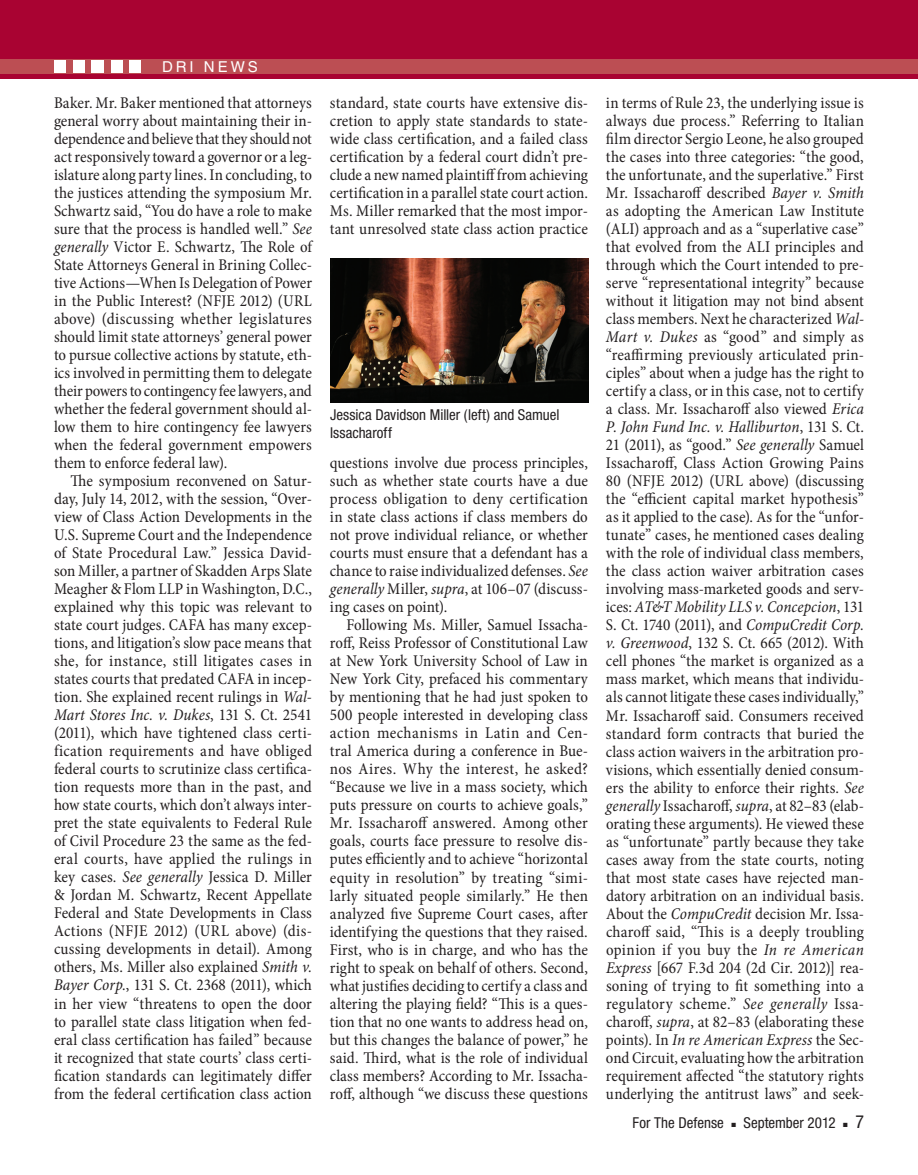
<style>
.page{position:relative;width:918px;height:1175px;background:#fff}
.page>*{position:absolute;margin:0;border:0;box-sizing:border-box;transform-origin:0 0}
.t1{font:condensed 18px "Helvetica Neue";color:#231f20}
.t2{font:condensed 16.5px/18px "Minion Pro";color:#231f20;text-align:justify}
.t3{font:condensed 15px/18px "Helvetica Neue";color:#231f20}
.t4{font:15px "Helvetica";letter-spacing:.2em;color:#fff}
.s1{font-style:italic}
</style>
<div class="page">
<div style="left:0;top:0;width:918px;height:78px;background:#a90332"></div>
<div style="left:0;top:59px;width:918px;height:15px;background:#bc4e53"></div>
<div style="left:54px;top:60px;width:12px;height:12px;background:#fff"></div>
<div style="left:73px;top:60px;width:12px;height:12px;background:#fff"></div>
<div style="left:92px;top:60px;width:12px;height:12px;background:#fff"></div>
<div style="left:111px;top:60px;width:12px;height:12px;background:#fff"></div>
<div style="left:129px;top:60px;width:12px;height:12px;background:#fff"></div>
<img style="left:330px;top:258px;width:258px;height:144px">
<p class="t4" style="left:162px;top:58px;width:97px">DRI NEWS</p>
<p class="t2" style="left:54px;top:94px;width:260px">Baker. Mr. Baker mentioned that attorneys general worry about maintaining their in&shy;dependence and believe that they should not act responsively toward a governor or a leg&shy;islature along party lines. In concluding, to the justices attending the symposium Mr.<br>Schwartz said, “You do have a role to make sure that the process is handled well.” <span class="s1">See generally</span> Victor E. Schwartz, The Role of State Attorneys General in Brining Collec&shy;tive Actions—When Is Delegation of Power in the Public Interest? (NFJE 2012) (URL above) (discussing whether legislatures should limit state attorneys’ general power to pursue collective actions by statute, eth&shy;ics involved in permitting them to delegate their powers to contingency fee lawyers, and whether the federal government should al&shy;low them to hire contingency fee lawyers when the federal government empowers them to enforce federal law).</p>
<p class="t2" style="left:54px;top:472px;width:260px;text-indent:16px">The symposium reconvened on Satur&shy;day, July 14, 2012, with the session, “Over&shy;view of Class Action Developments in the U.S. Supreme Court and the Independence of State Procedural Law.” Jessica David&shy;son Miller, a partner of Skadden Arps Slate Meagher &amp; Flom LLP in Washington, D.C., explained why this topic was relevant to state court judges. CAFA has many excep&shy;tions, and litigation’s slow pace means that she, for instance, still litigates cases in states courts that predated CAFA in incep&shy;tion. She explained recent rulings in <span class="s1">Wal-Mart Stores Inc. v. Dukes</span>, 131 S. Ct. 2541 (2011), which have tightened class certi&shy;fication requirements and have obliged federal courts to scrutinize class certifica&shy;tion requests more than in the past, and how state courts, which don’t always inter&shy;pret the state equivalents to Federal Rule of Civil Procedure 23 the same as the fed&shy;eral courts, have applied the rulings in key cases. <span class="s1">See generally</span> Jessica D. Miller &amp; Jordan M. Schwartz, Recent Appellate Federal and State Developments in Class Actions (NFJE 2012) (URL above) (dis&shy;cussing developments in detail). Among others, Ms. Miller also explained <span class="s1">Smith v.<br>Bayer Corp.</span>, 131 S. Ct. 2368 (2011), which in her view “threatens to open the door to parallel state class litigation when fed&shy;eral class certification has failed” because it recognized that state courts’ class certi&shy;fication standards can legitimately differ from the federal certification class action</p>
<p class="t2" style="left:330px;top:94px;width:259px">standard, state courts have extensive dis&shy;cretion to apply state standards to state&shy;wide class certification, and a failed class certification by a federal court didn’t pre&shy;clude a new named plaintiff from achieving certification in a parallel state court action.<br>Ms. Miller remarked that the most impor&shy;tant unresolved state class action practice</p>
<p class="t3" style="left:330px;top:406px;width:231px">Jessica Davidson Miller (left) and Samuel<br>Issacharoff</p>
<p class="t2" style="left:330px;top:454px;width:259px">questions involve due process principles, such as whether state courts have a due process obligation to deny certification in state class actions if class members do not prove individual reliance, or whether courts must ensure that a defendant has a chance to raise individualized defenses. <span class="s1">See generally</span> Miller, <span class="s1">supra</span>, at 106–07 (discuss&shy;ing cases on point).</p>
<p class="t2" style="left:330px;top:616px;width:259px;text-indent:16px">Following Ms. Miller, Samuel Issacha&shy;roff, Reiss Professor of Constitutional Law at New York University School of Law in New York City, prefaced his commentary by mentioning that he had just spoken to 500 people interested in developing class action mechanisms in Latin and Cen&shy;tral America during a conference in Bue&shy;nos Aires. Why the interest, he asked? “Because we live in a mass society, which puts pressure on courts to achieve goals,” Mr. Issacharoff answered. Among other goals, courts face pressure to resolve dis&shy;putes efficiently and to achieve “horizontal equity in resolution” by treating “simi&shy;larly situated people similarly.” He then analyzed five Supreme Court cases, after identifying the questions that they raised.<br>First, who is in charge, and who has the right to speak on behalf of others. Second, what justifies deciding to certify a class and altering the playing field? “This is a ques&shy;tion that no one wants to address head on, but this changes the balance of power,” he said. Third, what is the role of individual class members? According to Mr. Issacha&shy;roff, although “we discuss these questions</p>
<p class="t2" style="left:606px;top:94px;width:260px">in terms of Rule 23, the underlying issue is always due process.” Referring to Italian film director Sergio Leone, he also grouped the cases into three categories: “the good, the unfortunate, and the superlative.” First Mr. Issacharoff described <span class="s1">Bayer v. Smith </span>as adopting the American Law Institute (ALI) approach and as a “superlative case” that evolved from the ALI principles and through which the Court intended to pre&shy;serve “representational integrity” because without it litigation may not bind absent class members. Next he characterized <span class="s1">Wal-Mart v. Dukes</span> as “good” and simply as “reaffirming previously articulated prin&shy;ciples” about when a judge has the right to certify a class, or in this case, not to certify a class. Mr. Issacharoff also viewed <span class="s1">Erica P. John Fund Inc. v. Halliburton</span>, 131 S. Ct.<br>21 (2011), as “good.” <span class="s1">See generally</span> Samuel Issacharoff, Class Action Growing Pains 80 (NFJE 2012) (URL above) (discussing the “efficient capital market hypothesis” as it applied to the case). As for the “unfor&shy;tunate” cases, he mentioned cases dealing with the role of individual class members, the class action waiver arbitration cases involving mass-marketed goods and serv&shy;ices: <span class="s1">AT&amp;T Mobility LLS v. Concepcion</span>, 131<br>S. Ct. 1740 (2011), and <span class="s1">CompuCredit Corp. v. Greenwood</span>, 132 S. Ct. 665 (2012). With cell phones “the market is organized as a mass market, which means that individu&shy;als cannot litigate these cases individually,” Mr. Issacharoff said. Consumers received standard form contracts that buried the class action waivers in the arbitration pro&shy;visions, which essentially denied consum&shy;ers the ability to enforce their rights. <span class="s1">See generally</span> Issacharoff, <span class="s1">supra</span>, at 82–83 (elab&shy;orating these arguments). He viewed these as “unfortunate” partly because they take cases away from the state courts, noting that most state cases have rejected man&shy;datory arbitration on an individual basis.<br>About the <span class="s1">CompuCredit</span> decision Mr. Issa&shy;charoff said, “This is a deeply troubling opinion if you buy the <span class="s1">In re American Express</span> [667 F.3d 204 (2d Cir. 2012)] rea&shy;soning of trying to fit something into a regulatory scheme.” <span class="s1">See generally</span> Issa&shy;charoff, <span class="s1">supra</span>, at 82–83 (elaborating these points). In <span class="s1">In re American Express</span> the Sec&shy;ond Circuit, evaluating how the arbitration requirement affected “the statutory rights underlying the antitrust laws” and seek-</p>
<p class="t3" style="left:632px;top:1114px;width:93px">For The Defense</p>
<p class="t3" style="left:731px;top:1114px;width:106px">■ September 2012</p>
<p class="t1" style="left:843px;top:1111px;width:22px">■ 7</p>
</div>
